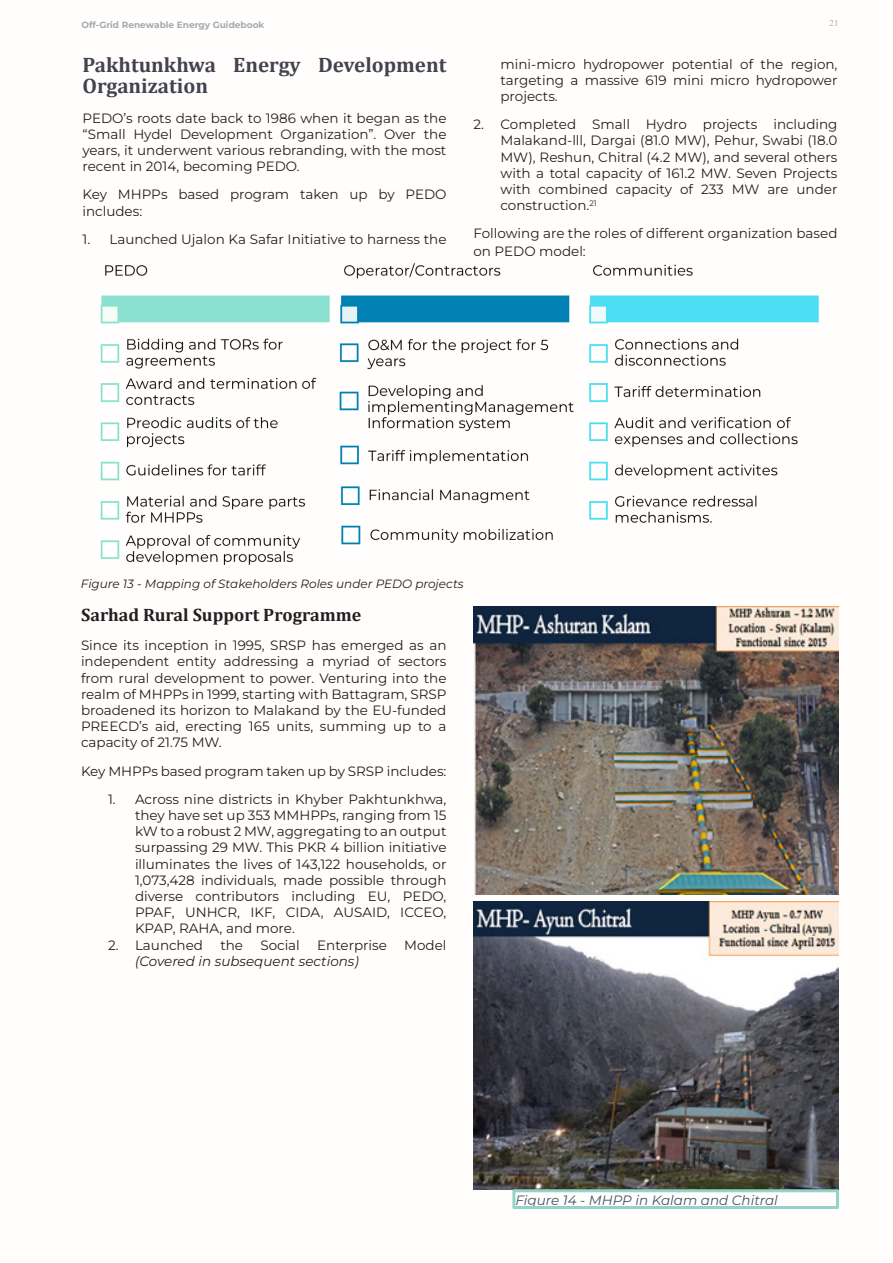
<style>
.page{position:relative;width:893px;height:1263px;background:#fff}
.page>*{position:absolute;margin:0;border:0;box-sizing:border-box;transform-origin:0 0}
.t1{font:700 21px/21px "Cambria";color:#44424f}
.Heading_3{font:700 18px "Cambria";color:#231f20}
.Normal__2_columns{font:13.5px/16.2px "Montserrat";color:#231f20;text-align:justify}
.Captions__2_columns{font:italic 13.5px "Montserrat";color:#44546a}
.t2{font:italic 13.5px "Montserrat";color:#231f20}
.t3{font:italic 12px "Montserrat";color:#231f20}
.t4{font:700 9px "Montserrat";color:#a8a9ad}
.t5{font:9px "Times New Roman";color:#a8a9ad}
</style>
<div class="page">
<img style="left:100px;top:263px;width:719px;height:302px">
<img style="left:473px;top:606px;width:366px;height:288px">
<img style="left:473px;top:902px;width:366px;height:287px">
<div style="left:512px;top:1189px;width:327px;height:20px;border:3px solid #94d3c9"></div>
<p class="t4" style="left:81px;top:18px;width:185px">Off-Grid Renewable Energy Guidebook</p>
<p class="t5" style="left:830px;top:17px;width:10px">21</p>
<p class="t1" style="left:82px;top:53px;width:365px">Pakhtunkhwa Energy Development<br>Organization</p>
<p class="Normal__2_columns" style="left:82px;top:109px;width:365px">PEDO’s roots date back to 1986 when it began as the “Small Hydel Development Organization”. Over the years, it underwent various rebranding, with the most recent in 2014, becoming PEDO.</p>
<p class="Normal__2_columns" style="left:82px;top:186px;width:365px">Key MHPPs based program taken up by PEDO includes:</p>
<p class="Normal__2_columns" style="left:82px;top:230px;width:365px">1. Launched Ujalon Ka Safar Initiative to harness the</p>
<p class="Normal__2_columns" style="left:500px;top:55px;width:338px">mini-micro hydropower potential of the region, targeting a massive 619 mini micro hydropower projects.</p>
<p class="Normal__2_columns" style="left:500px;top:116px;width:338px;text-indent:-27px">2. Completed Small Hydro projects including Malakand-lll, Dargai (81.0 MW), Pehur, Swabi (18.0<br>MW), Reshun, Chitral (4.2 MW), and several others with a total capacity of 161.2 MW. Seven Projects with combined capacity of 233 MW are under construction.<sup>21</sup></p>
<p class="Normal__2_columns" style="left:473px;top:224px;width:365px;line-height:18px">Following are the roles of different organization based on PEDO model:</p>
<p class="t3" style="left:81px;top:576px;width:384px">Figure 13 - Mapping of Stakeholders Roles under PEDO projects</p>
<p class="Heading_3" style="left:81px;top:602px;width:282px">Sarhad Rural Support Programme</p>
<p class="Normal__2_columns" style="left:81px;top:637px;width:367px">Since its inception in 1995, SRSP has emerged as an independent entity addressing a myriad of sectors from rural development to power. Venturing into the realm of MHPPs in 1999, starting with Battagram, SRSP broadened its horizon to Malakand by the EU-funded PREECD’s aid, erecting 165 units, summing up to a capacity of 21.75 MW.</p>
<p class="Normal__2_columns" style="left:81px;top:762px;width:367px">Key MHPPs based program taken up by SRSP includes:</p>
<p class="Normal__2_columns" style="left:135px;top:790px;width:313px;text-indent:-27px">1. Across nine districts in Khyber Pakhtunkhwa, they have set up 353 MMHPPs, ranging from 15 kW to a robust 2 MW, aggregating to an output surpassing 29 MW. This PKR 4 billion initiative illuminates the lives of 143,122 households, or 1,073,428 individuals, made possible through diverse contributors including EU, PEDO, PPAF, UNHCR, IKF, CIDA, AUSAID, ICCEO, KPAP, RAHA, and more.</p>
<p class="Normal__2_columns" style="left:108px;top:936px;width:97px">2. Launched</p>
<p class="Normal__2_columns" style="left:220px;top:936px;width:24px">the</p>
<p class="Normal__2_columns" style="left:260px;top:936px;width:41px">Social</p>
<p class="Normal__2_columns" style="left:317px;top:936px;width:71px">Enterprise</p>
<p class="Normal__2_columns" style="left:404px;top:936px;width:44px">Model</p>
<p class="t2" style="left:135px;top:952px;width:225px">(Covered in subsequent sections)</p>
<p class="Captions__2_columns" style="left:515px;top:1191px;width:264px">Figure 14 - MHPP in Kalam and Chitral</p>
</div>
